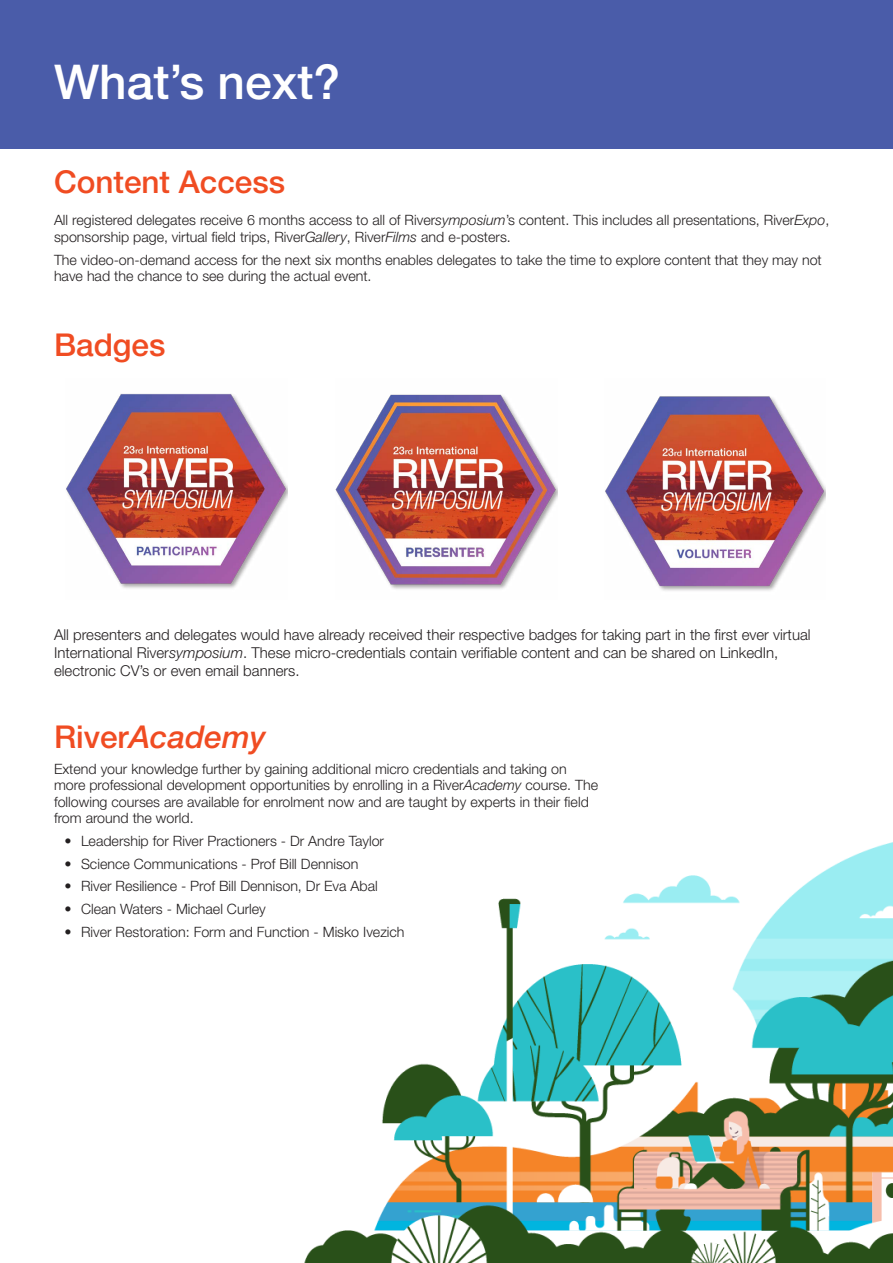
<style>
.page{position:relative;width:893px;height:1263px;background:#fff}
.page>*{position:absolute;margin:0;border:0;box-sizing:border-box;transform-origin:0 0}
.heading_1{font:500 48px "Helvetica Neue LT Std";color:#fff}
.heading_1-2{font:500 31.5px "Helvetica Neue LT Std";color:#f04c22}
.heading_1-3{font:italic 500 31.5px "Helvetica Neue LT Std";color:#f04c22}
.t1{font:300 15px/18px "Helvetica Neue LT Std";color:#231f20}
.body{font:300 14.25px/16.4px "Helvetica Neue LT Std";color:#231f20}
.s1{font-style:italic}
.s2{font-style:normal}
</style>
<div class="page">
<div style="left:0;top:0;width:893px;height:148px;background:#4a5ca9"></div>
<img style="left:66px;top:393px;width:221px;height:196px">
<img style="left:336px;top:394px;width:221px;height:195px">
<img style="left:605px;top:396px;width:221px;height:195px">
<img style="left:304px;top:842px;width:589px;height:421px">
<p class="heading_1" style="left:54px;top:53px;width:288px">What’s next?</p>
<p class="heading_1-2" style="left:54px;top:163px;width:233px">Content Access</p>
<p class="body" style="left:54px;top:212px;width:777px">All registered delegates receive 6 months access to all of River<span class="s1">symposium</span>’s content. This includes all presentations, River<span class="s1">Expo</span>, sponsorship page, virtual field trips, River<span class="s1">Gallery</span>, River<span class="s1">Films</span> and e-posters.</p>
<p class="body" style="left:54px;top:251px;width:769px">The video-on-demand access for the next six months enables delegates to take the time to explore content that they may not have had the chance to see during the actual event.</p>
<p class="heading_1-2" style="left:54px;top:326px;width:113px">Badges</p>
<p class="t1" style="left:54px;top:625px;width:758px">All presenters and delegates would have already received their respective badges for taking part in the first ever virtual<br>International River<span class="s1">symposium</span>. These micro-credentials contain verifiable content and can be shared on LinkedIn, electronic CV’s or even email banners.</p>
<p class="heading_1-3" style="left:54px;top:718px;width:213px"><span class="s2">River</span>Academy</p>
<p class="body" style="left:54px;top:760px;width:546px">Extend your knowledge further by gaining additional micro credentials and taking on more professional development opportunities by enrolling in a River<span class="s1">Academy</span> course. The following courses are available for enrolment now and are taught by experts in their field from around the world.</p>
<p class="body" style="left:64px;top:832px;width:321px">• Leadership for River Practioners - Dr Andre Taylor</p>
<p class="body" style="left:64px;top:855px;width:295px">• Science Communications - Prof Bill Dennison</p>
<p class="body" style="left:64px;top:878px;width:315px">• River Resilience - Prof Bill Dennison, Dr Eva Abal</p>
<p class="body" style="left:64px;top:900px;width:203px">• Clean Waters - Michael Curley</p>
<p class="body" style="left:64px;top:923px;width:342px">• River Restoration: Form and Function - Misko Ivezich</p>
</div>
